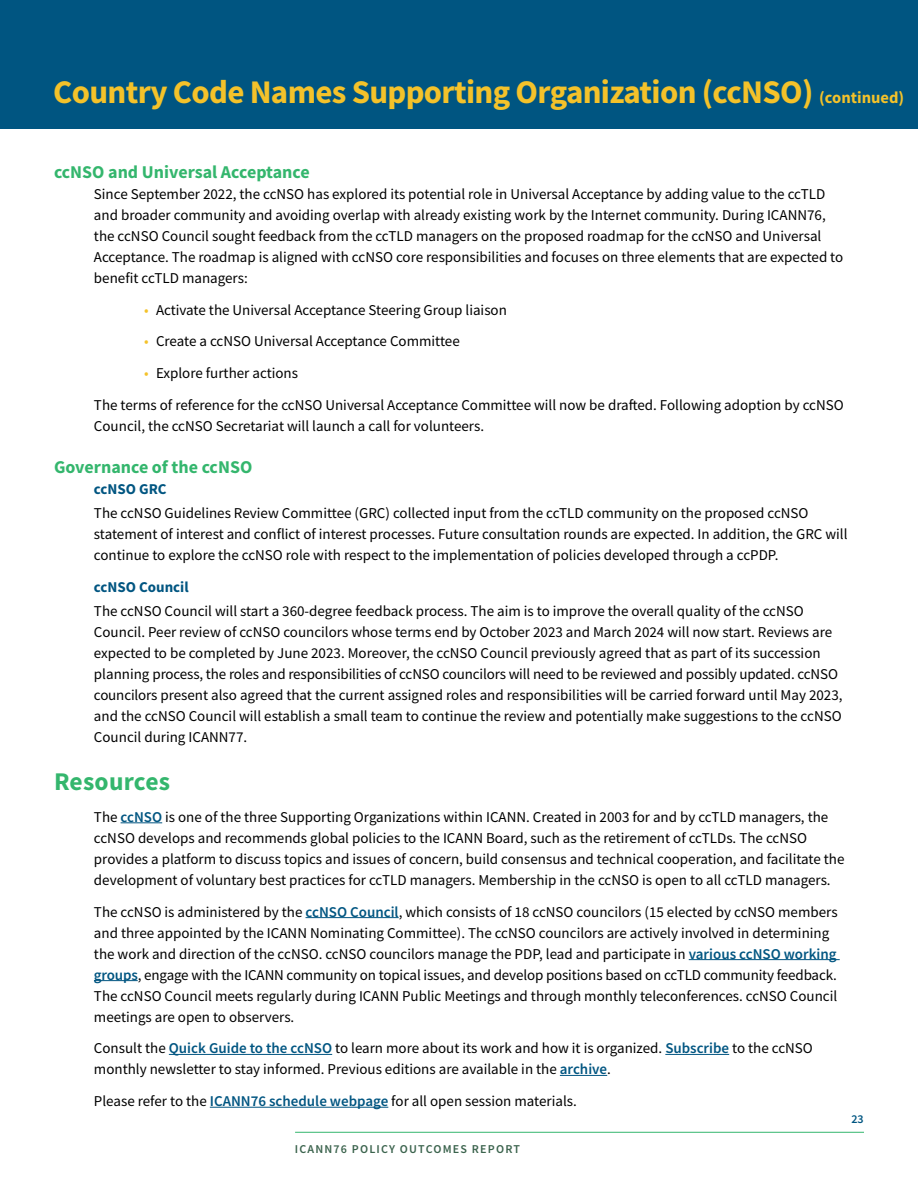
<style>
.page{position:relative;width:918px;height:1188px;background:#fff}
.page>*{position:absolute;margin:0;border:0;box-sizing:border-box;transform-origin:0 0}
.t1{font:700 33px "Source Sans Pro";letter-spacing:-.02em;color:#f4c22a}
.t2{font:700 25.5px "Source Sans Pro";letter-spacing:.01em;color:#34b66d}
.t3{font:700 18px "Source Sans Pro";color:#34b66d}
.t4{font:15px/21px "Source Sans Pro";color:#000}
.t5{font:700 15px "Source Sans Pro";color:#005581}
.t6{font:600 12px "Source Sans Pro";letter-spacing:.1em;color:#3b634d}
.t7{font:600 12px "Source Sans Pro";color:#005581}
.s1{font-size:16.5px}
.s2{color:#f4c22a}
.s3{font-weight:600;color:#005581}
</style>
<div class="page">
<div style="left:0;top:0;width:918px;height:129px;background:#005581"></div>
<hr style="left:295px;top:1132px;width:569px;height:1px;background:#34b66d">
<hr style="left:121px;top:822px;width:41px;height:1px;background:#005581">
<hr style="left:306px;top:917px;width:93px;height:1px;background:#005581">
<hr style="left:689px;top:959px;width:151px;height:1px;background:#005581">
<hr style="left:94px;top:980px;width:44px;height:1px;background:#005581">
<hr style="left:169px;top:1054px;width:163px;height:1px;background:#005581">
<hr style="left:665px;top:1054px;width:64px;height:1px;background:#005581">
<hr style="left:560px;top:1075px;width:47px;height:1px;background:#005581">
<hr style="left:210px;top:1107px;width:178px;height:1px;background:#005581">
<h1 class="t1" style="left:53px;top:70px;width:852px">Country Code Names Supporting Organization (ccNSO) <span class="s1">(continued)</span></h1>
<p class="t3" style="left:54px;top:160px;width:257px">ccNSO and Universal Acceptance</p>
<p class="t4" style="left:94px;top:183px;width:751px">Since September 2022, the ccNSO has explored its potential role in Universal Acceptance by adding value to the ccTLD and broader community and avoiding overlap with already existing work by the Internet community. During ICANN76, the ccNSO Council sought feedback from the ccTLD managers on the proposed roadmap for the ccNSO and Universal Acceptance. The roadmap is aligned with ccNSO core responsibilities and focuses on three elements that are expected to benefit ccTLD managers:</p>
<p class="t4" style="left:144px;top:299px;width:364px"><span class="s2">•</span> Activate the Universal Acceptance Steering Group liaison</p>
<p class="t4" style="left:144px;top:331px;width:317px"><span class="s2">•</span> Create a ccNSO Universal Acceptance Committee</p>
<p class="t4" style="left:94px;top:357px;width:751px;line-height:31.8px;text-indent:50px"><span class="s2">•</span> Explore further actions<br>The terms of reference for the ccNSO Universal Acceptance Committee will now be drafted. Following adoption by ccNSO</p>
<p class="t4" style="left:94px;top:415px;width:392px">Council, the ccNSO Secretariat will launch a call for volunteers.</p>
<p class="t3" style="left:54px;top:455px;width:200px">Governance of the ccNSO</p>
<p class="t5" style="left:94px;top:479px;width:74px">ccNSO GRC</p>
<p class="t4" style="left:94px;top:502px;width:755px">The ccNSO Guidelines Review Committee (GRC) collected input from the ccTLD community on the proposed ccNSO statement of interest and conflict of interest processes. Future consultation rounds are expected. In addition, the GRC will continue to explore the ccNSO role with respect to the implementation of policies developed through a ccPDP.</p>
<p class="t5" style="left:94px;top:577px;width:96px">ccNSO Council</p>
<p class="t4" style="left:94px;top:600px;width:750px">The ccNSO Council will start a 360-degree feedback process. The aim is to improve the overall quality of the ccNSO Council. Peer review of ccNSO councilors whose terms end by October 2023 and March 2024 will now start. Reviews are expected to be completed by June 2023. Moreover, the ccNSO Council previously agreed that as part of its succession planning process, the roles and responsibilities of ccNSO councilors will need to be reviewed and possibly updated. ccNSO councilors present also agreed that the current assigned roles and responsibilities will be carried forward until May 2023, and the ccNSO Council will establish a small team to continue the review and potentially make suggestions to the ccNSO Council during ICANN77.</p>
<h2 class="t2" style="left:54px;top:764px;width:118px">Resources</h2>
<p class="t4" style="left:94px;top:806px;width:752px">The <span class="s3">ccNSO</span> is one of the three Supporting Organizations within ICANN. Created in 2003 for and by ccTLD managers, the ccNSO develops and recommends global policies to the ICANN Board, such as the retirement of ccTLDs. The ccNSO provides a platform to discuss topics and issues of concern, build consensus and technical cooperation, and facilitate the development of voluntary best practices for ccTLD managers. Membership in the ccNSO is open to all ccTLD managers.</p>
<p class="t4" style="left:94px;top:901px;width:745px">The ccNSO is administered by the <span class="s3">ccNSO Council</span>, which consists of 18 ccNSO councilors (15 elected by ccNSO members and three appointed by the ICANN Nominating Committee). The ccNSO councilors are actively involved in determining the work and direction of the ccNSO. ccNSO councilors manage the PDP, lead and participate in <span class="s3">various ccNSO working groups</span>, engage with the ICANN community on topical issues, and develop positions based on ccTLD community feedback.<br>The ccNSO Council meets regularly during ICANN Public Meetings and through monthly teleconferences. ccNSO Council meetings are open to observers.</p>
<p class="t4" style="left:94px;top:1038px;width:720px">Consult the <span class="s3">Quick Guide to the ccNSO</span> to learn more about its work and how it is organized. <span class="s3">Subscribe</span> to the ccNSO monthly newsletter to stay informed. Previous editions are available in the <span class="s3">archive</span>.</p>
<p class="t4" style="left:94px;top:1091px;width:484px">Please refer to the <span class="s3">ICANN76 schedule webpage</span> for all open session materials.</p>
<p class="t6" style="left:295px;top:1141px;width:227px">ICANN76 POLICY OUTCOMES REPORT</p>
<p class="t7" style="left:851px;top:1111px;width:14px">23</p>
</div>
